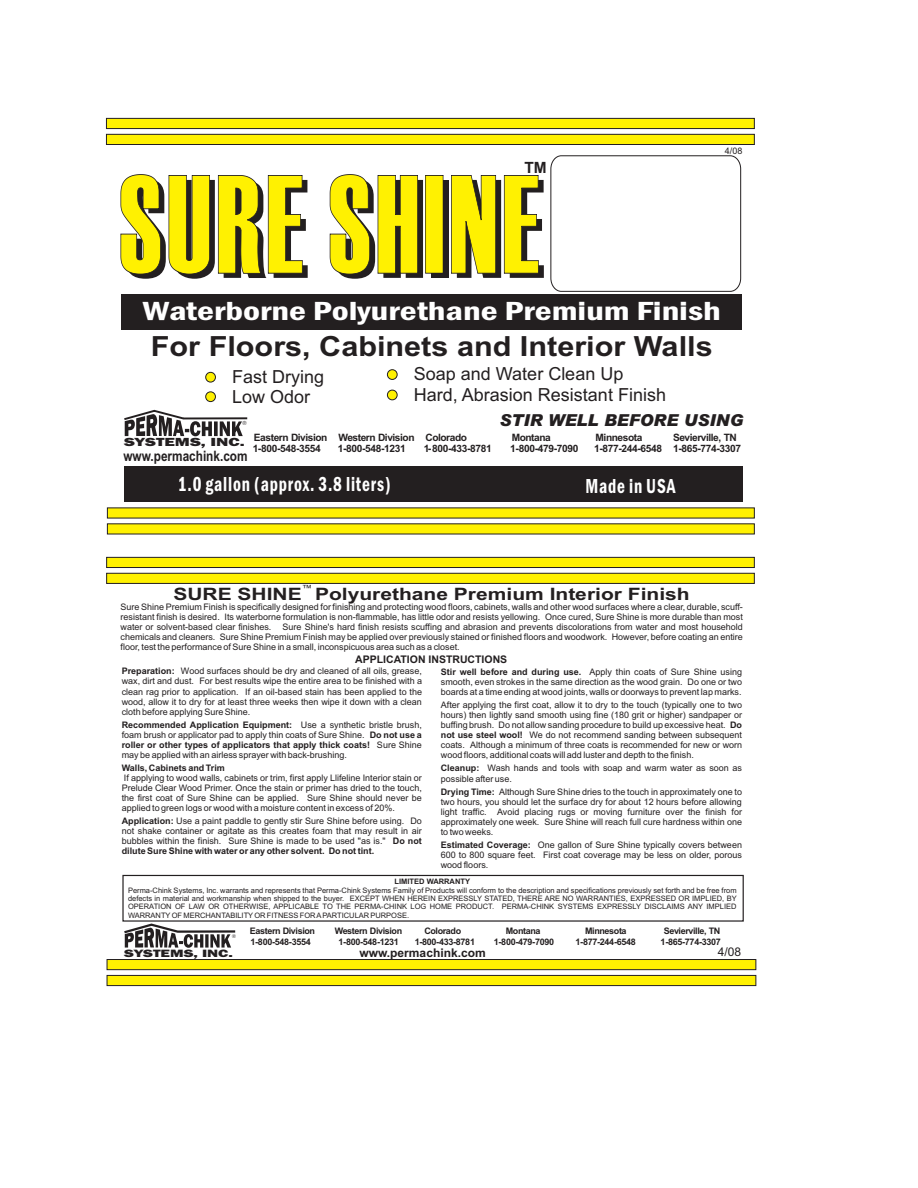
<style>
.page{position:relative;width:918px;height:1188px;background:#fff}
.page>*{position:absolute;margin:0;border:0;box-sizing:border-box;transform-origin:0 0}
.t1{font:139.95px "Haettenschweiler";letter-spacing:.04em;color:#231f20;scale:.81 1}
.t2{font:700 27.75px "Arial";color:#231f20;scale:1.1 1}
.t3{font:600 condensed 27.15px "Franklin Gothic";color:#fff;scale:1.36 1}
.t4{font:600 condensed 21px "Franklin Gothic";letter-spacing:.05em;color:#fff;scale:.82 1}
.t5{font:18px/20.1px "Arial";color:#231f20}
.t6{font:700 17.1px "Arial";color:#231f20;scale:1.23 1}
.t7{font:italic 900 16.5px "Arial";color:#231f20}
.t8{font:700 15.45px "Arial";color:#231f20}
.t9{font:700 14.4px "Arial";color:#231f20;scale:.82 1}
.t10{font:800 12.15px "Franklin Gothic";color:#231f20;scale:1.48 1}
.t11{font:700 12px "Arial";color:#231f20}
.t12{font:12px "Arial";color:#231f20}
.t13{font:800 10.95px "Franklin Gothic";color:#231f20;scale:1.47 1}
.t14{font:700 10.5px "Arial";color:#231f20}
.t15{font:700 10.2px "Arial";letter-spacing:-.04em;color:#231f20}
.t16{font:9px/10.1px "Arial";color:#231f20;text-align:justify}
.t17{font:700 9px "Arial";letter-spacing:-.04em;color:#231f20}
.t18{font:700 9px "Arial";color:#231f20}
.t19{font:8.55px "Arial";color:#231f20;scale:1.23 1}
.t20{font:7.5px/8.4px "Arial";color:#231f20;text-align:justify}
.t21{font:700 7.5px "Arial";color:#231f20}
.t22{font:5.85px "Avant Garde IT Cby BT";color:#231f20}
.t23{font:5.25px "Avant Garde IT Cby BT";color:#231f20}
.s1{font-weight:700}
</style>
<div class="page">
<div style="left:121px;top:294px;width:621px;height:35px;background:#231f20"></div>
<svg style="left:106px;top:118px;width:649px;height:27px;background:#ded433"></svg>
<svg style="left:107px;top:507px;width:648px;height:28px;background:#ded437"></svg>
<svg style="left:120px;top:174px;width:41px;height:101px"></svg>
<svg style="left:169px;top:175px;width:41px;height:100px;background:#efe427"></svg>
<svg style="left:218px;top:175px;width:44px;height:99px"></svg>
<svg style="left:268px;top:175px;width:35px;height:99px"></svg>
<svg style="left:330px;top:174px;width:40px;height:101px"></svg>
<svg style="left:378px;top:175px;width:40px;height:99px;background:#eee21b"></svg>
<svg style="left:425px;top:175px;width:18px;height:99px;background:#efe203"></svg>
<svg style="left:451px;top:175px;width:45px;height:99px;background:#eee220"></svg>
<svg style="left:504px;top:175px;width:35px;height:99px"></svg>
<div style="left:124px;top:466px;width:618px;height:36px;background:#231f20"></div>
<div style="left:205px;top:372px;width:11px;height:10px;background:#fff101;border:1px solid #231f20;border-radius:50%"></div>
<div style="left:205px;top:391px;width:11px;height:11px;background:#fff101;border:1px solid #231f20;border-radius:50%"></div>
<div style="left:387px;top:369px;width:11px;height:11px;background:#fff101;border:1px solid #231f20;border-radius:50%"></div>
<div style="left:387px;top:390px;width:11px;height:10px;background:#fff101;border:1px solid #231f20;border-radius:50%"></div>
<svg style="left:550px;top:155px;width:191px;height:137px"></svg>
<svg style="left:124px;top:410px;width:123px;height:26px"></svg>
<svg style="left:106px;top:557px;width:649px;height:27px;background:#ded433"></svg>
<svg style="left:106px;top:959px;width:651px;height:27px;background:#ded433"></svg>
<div style="left:122px;top:875px;width:622px;height:47px;border:1px solid #231f20"></div>
<svg style="left:124px;top:923px;width:112px;height:25px"></svg>
<h3 class="t8" style="left:524px;top:161px;width:24px">TM</h3>
<h1 class="t1" style="left:124px;top:180px;width:521px">SURE SHINE</h1>
<p class="t16" style="left:725px;top:147px;width:19px">4/08</p>
<h3 class="t3" style="left:143px;top:301px;width:427px">Waterborne Polyurethane Premium Finish</h3>
<h2 class="t2" style="left:151px;top:335px;width:512px">For Floors, Cabinets and Interior Walls</h2>
<h3 class="t5" style="left:232px;top:368px;width:94px">Fast Drying<br>Low Odor</h3>
<h3 class="t5" style="left:414px;top:366px;width:254px">Soap and Water Clean Up<br>Hard, Abrasion Resistant Finish</h3>
<h3 class="t10" style="left:124px;top:437px;width:83px">SYSTEMS, INC.</h3>
<h3 class="t7" style="left:500px;top:414px;width:245px">STIR WELL BEFORE USING</h3>
<p class="t22" style="left:242px;top:420px;width:6px">®</p>
<h3 class="t9" style="left:123px;top:450px;width:153px">www.permachink.com</h3>
<p class="t15" style="left:254px;top:434px;width:215px">Eastern Division Western Division Colorado</p>
<p class="t15" style="left:512px;top:434px;width:41px">Montana</p>
<p class="t15" style="left:596px;top:434px;width:48px">Minnesota</p>
<p class="t15" style="left:673px;top:434px;width:65px">Sevierville, TN</p>
<p class="t15" style="left:253px;top:445px;width:70px">1-800-548-3554</p>
<p class="t15" style="left:338px;top:445px;width:70px">1-800-548-1231</p>
<p class="t15" style="left:424px;top:445px;width:70px">1-800-433-8781</p>
<p class="t15" style="left:510px;top:445px;width:70px">1-800-479-7090</p>
<p class="t15" style="left:594px;top:445px;width:149px">1-877-244-6548 1-865-774-3307</p>
<h3 class="t4" style="left:178px;top:477px;width:261px">1.0 gallon (approx. 3.8 liters)</h3>
<h3 class="t4" style="left:585px;top:478px;width:112px">Made in USA</h3>
<p class="t19" style="left:302px;top:585px;width:10px">™</p>
<h3 class="t6" style="left:173px;top:587px;width:421px">SURE SHINE Polyurethane Premium Interior Finish</h3>
<p class="t16" style="left:121px;top:603px;width:624px">Sure Shine Premium Finish is specifically designed for finishing and protecting wood floors, cabinets, walls and other wood surfaces where a clear, durable, scuff&shy;resistant finish is desired. Its waterborne formulation is non-flammable, has little odor and resists yellowing. Once cured, Sure Shine is more durable than most water or solvent-based clear finishes. Sure Shine's hard finish resists scuffing and abrasion and prevents discolorations from water and most household chemicals and cleaners. Sure Shine Premium Finish may be applied over previously stained or finished floors and woodwork. However, before coating an entire floor, test the performance of Sure Shine in a small, inconspicuous area such as a closet.</p>
<p class="t14" style="left:355px;top:655px;width:154px">APPLICATION INSTRUCTIONS</p>
<p class="t16" style="left:122px;top:667px;width:302px"><span class="s1">Preparation:</span> Wood surfaces should be dry and cleaned of all oils, grease, wax, dirt and dust. For best results wipe the entire area to be finished with a clean rag prior to application. If an oil-based stain has been applied to the wood, allow it to dry for at least three weeks then wipe it down with a clean cloth before applying Sure Shine.</p>
<p class="t16" style="left:122px;top:720px;width:302px"><span class="s1">Recommended Application Equipment:</span> Use a synthetic bristle brush, foam brush or applicator pad to apply thin coats of Sure Shine. <span class="s1">Do not use a roller or other types of applicators that apply thick coats!</span> Sure Shine may be applied with an airless sprayer with back-brushing.</p>
<p class="t18" style="left:122px;top:764px;width:105px">Walls, Cabinets and Trim</p>
<p class="t16" style="left:122px;top:774px;width:302px">If applying to wood walls, cabinets or trim, first apply Llifeline Interior stain or Prelude Clear Wood Primer. Once the stain or primer has dried to the touch, the first coat of Sure Shine can be applied. Sure Shine should never be applied to green logs or wood with a moisture content in excess of 20%.</p>
<p class="t16" style="left:122px;top:817px;width:302px"><span class="s1">Application:</span> Use a paint paddle to gently stir Sure Shine before using. Do not shake container or agitate as this creates foam that may result in air bubbles within the finish. Sure Shine is made to be used "as is." <span class="s1">Do not dilute Sure Shine with water or any other solvent. Do not tint.</span></p>
<p class="t21" style="left:395px;top:879px;width:77px">LIMITED WARRANTY</p>
<p class="t20" style="left:128px;top:886px;width:610px">Perma-Chink Systems, Inc. warrants and represents that Perma-Chink Systems Family of Products will conform to the description and specifications previously set forth and be free from defects in material and workmanship when shipped to the buyer. EXCEPT WHEN HEREIN EXPRESSLY STATED, THERE ARE NO WARRANTIES, EXPRESSED OR IMPLIED, BY OPERATION OF LAW OR OTHERWISE, APPLICABLE TO THE PERMA-CHINK LOG HOME PRODUCT. PERMA-CHINK SYSTEMS EXPRESSLY DISCLAIMS ANY IMPLIED WARRANTY OF MERCHANTABILITY OR FITNESS FOR APARTICULAR PURPOSE.</p>
<p class="t13" style="left:124px;top:949px;width:75px">SYSTEMS, INC.</p>
<p class="t16" style="left:441px;top:668px;width:303px"><span class="s1">Stir well before and during use.</span> Apply thin coats of Sure Shine using smooth, even strokes in the same direction as the wood grain. Do one or two boards at a time ending at wood joints, walls or doorways to prevent lap marks.</p>
<p class="t16" style="left:441px;top:701px;width:303px">After applying the first coat, allow it to dry to the touch (typically one to two hours) then lightly sand smooth using fine (180 grit or higher) sandpaper or buffing brush. Do not allow sanding procedure to build up excessive heat. <span class="s1">Do not use steel wool!</span> We do not recommend sanding between subsequent coats. Although a minimum of three coats is recommended for new or worn wood floors, additional coats will add luster and depth to the finish.</p>
<p class="t16" style="left:441px;top:764px;width:303px"><span class="s1">Cleanup:</span> Wash hands and tools with soap and warm water as soon as possible after use.</p>
<p class="t16" style="left:441px;top:787px;width:303px"><span class="s1">Drying Time:</span> Although Sure Shine dries to the touch in approximately one to two hours, you should let the surface dry for about 12 hours before allowing light traffic. Avoid placing rugs or moving furniture over the finish for approximately one week. Sure Shine will reach full cure hardness within one to two weeks.</p>
<p class="t16" style="left:441px;top:841px;width:303px"><span class="s1">Estimated Coverage:</span> One gallon of Sure Shine typically covers between 600 to 800 square feet. First coat coverage may be less on older, porous wood floors.</p>
<p class="t17" style="left:250px;top:927px;width:67px">Eastern Division</p>
<p class="t17" style="left:335px;top:927px;width:69px">Western Division</p>
<p class="t17" style="left:424px;top:927px;width:38px">Colorado</p>
<p class="t17" style="left:506px;top:927px;width:36px">Montana</p>
<p class="t17" style="left:585px;top:927px;width:43px">Minnesota</p>
<p class="t17" style="left:664px;top:927px;width:58px">Sevierville, TN</p>
<p class="t17" style="left:251px;top:938px;width:62px">1-800-548-3554</p>
<p class="t17" style="left:339px;top:939px;width:62px">1-800-548-1231</p>
<p class="t17" style="left:415px;top:938px;width:62px">1-800-433-8781</p>
<p class="t17" style="left:494px;top:938px;width:62px">1-800-479-7090</p>
<p class="t17" style="left:576px;top:938px;width:62px">1-877-244-6548</p>
<p class="t17" style="left:661px;top:938px;width:62px">1-865-774-3307</p>
<h3 class="t12" style="left:718px;top:947px;width:25px">4/08</h3>
<p class="t23" style="left:232px;top:934px;width:6px">®</p>
<h3 class="t11" style="left:359px;top:948px;width:128px">www.permachink.com</h3>
</div>
